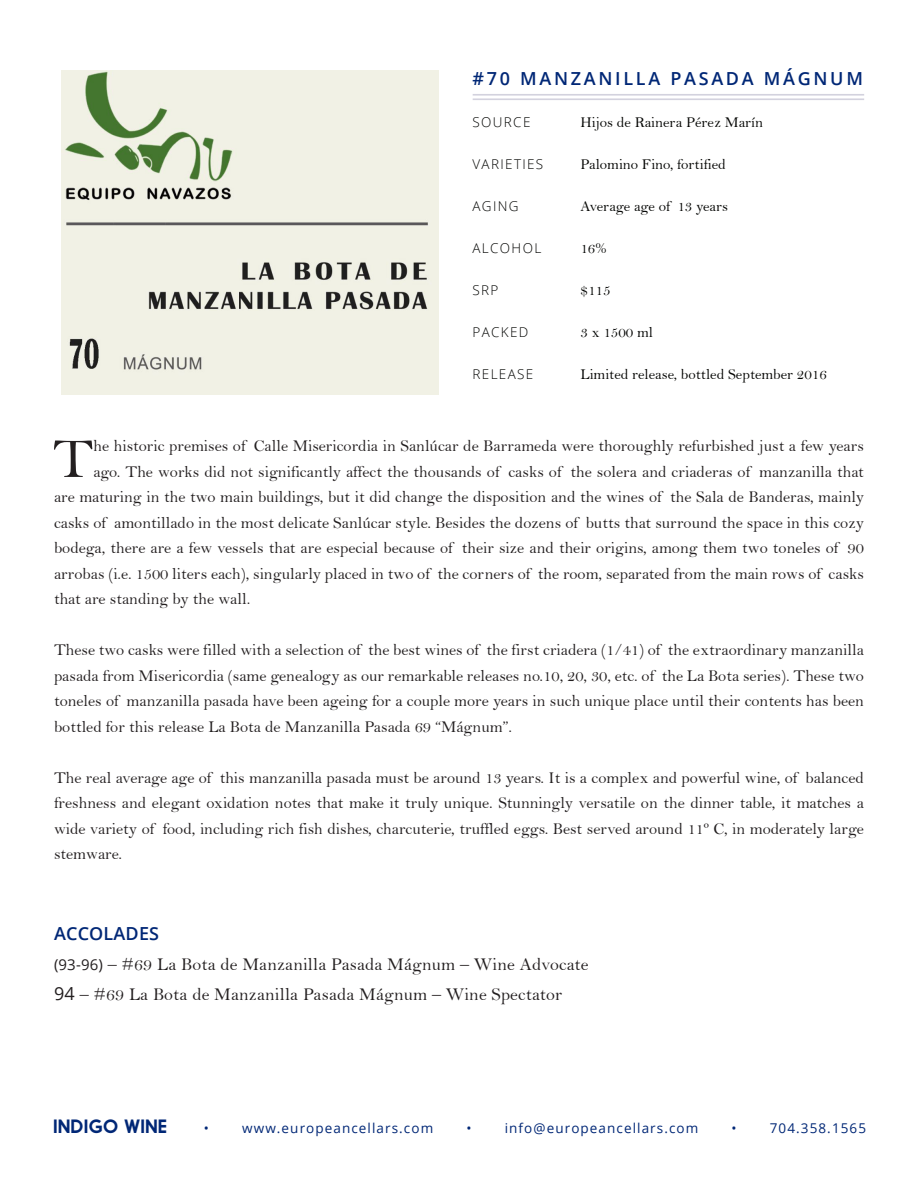
<style>
.page{position:relative;width:918px;height:1188px;background:#fff}
.page>*{position:absolute;margin:0;border:0;box-sizing:border-box;transform-origin:0 0}
.t1{font:56.7px "Bell";color:#231f20}
.t2{font:18px "Bell";letter-spacing:.01em;color:#231f20}
.t3{font:600 18px "Open Sans";letter-spacing:.15em;color:#002776}
.t4{font:500 18px "Nanami Pro";color:#002776}
.t5{font:600 18px "Open Sans";letter-spacing:.01em;color:#002776}
.t6{font:16.5px/25.5px "Bell";color:#231f20;text-align:justify}
.t7{font:15px "Bell";color:#040503}
.t8{font:13.5px "Open Sans";letter-spacing:.08em;color:#002776}
.t9{font:300 13.5px "Open Sans";letter-spacing:.1em;color:#040503}
.s1{font-family:"Open Sans";font-size:15px}
.s2{font-family:"Open Sans"}
</style>
<div class="page">
<hr style="left:473px;top:94px;width:391px;height:2px;background:#d3d2de">
<hr style="left:473px;top:98px;width:391px;height:2px;background:#d3d2de">
<img style="left:61px;top:70px;width:377px;height:324px">
<p class="t3" style="left:472px;top:66px;width:392px">#70 MANZANILLA PASADA MÁGNUM</p>
<p class="t9" style="left:472px;top:113px;width:59px">SOURCE</p>
<p class="t7" style="left:580px;top:113px;width:184px">Hijos de Rainera Pérez Marín</p>
<p class="t9" style="left:472px;top:155px;width:72px">VARIETIES</p>
<p class="t7" style="left:580px;top:155px;width:147px">Palomino Fino, fortified</p>
<p class="t9" style="left:472px;top:197px;width:48px">AGING</p>
<p class="t7" style="left:580px;top:197px;width:149px">Average age of 13 years</p>
<p class="t9" style="left:472px;top:239px;width:70px">ALCOHOL</p>
<p class="t7" style="left:580px;top:239px;width:28px">16%</p>
<p class="t9" style="left:472px;top:281px;width:27px">SRP</p>
<p class="t7" style="left:580px;top:281px;width:31px">$115</p>
<p class="t9" style="left:472px;top:323px;width:57px">PACKED</p>
<p class="t7" style="left:580px;top:323px;width:74px">3 x 1500 ml</p>
<p class="t9" style="left:472px;top:365px;width:62px">RELEASE</p>
<p class="t7" style="left:580px;top:365px;width:248px">Limited release, bottled September 2016</p>
<p class="t1" style="left:53px;top:425px;width:42px">T</p>
<p class="t6" style="left:94px;top:433px;width:772px">he historic premises of Calle Misericordia in Sanlúcar de Barrameda were thoroughly refurbished just a few years</p>
<p class="t6" style="left:94px;top:459px;width:772px">ago. The works did not significantly affect the thousands of casks of the solera and criaderas of manzanilla that</p>
<p class="t6" style="left:54px;top:484px;width:811px">are maturing in the two main buildings, but it did change the disposition and the wines of the Sala de Banderas, mainly</p>
<p class="t6" style="left:54px;top:510px;width:812px">casks of amontillado in the most delicate Sanlúcar style. Besides the dozens of butts that surround the space in this cozy</p>
<p class="t6" style="left:54px;top:535px;width:812px">bodega, there are a few vessels that are especial because of their size and their origins, among them two toneles of 90</p>
<p class="t6" style="left:54px;top:561px;width:812px">arrobas (i.e. 1500 liters each), singularly placed in two of the corners of the room, separated from the main rows of casks</p>
<p class="t6" style="left:54px;top:586px;width:198px">that are standing by the wall.</p>
<p class="t6" style="left:54px;top:637px;width:812px">These two casks were filled with a selection of the best wines of the first criadera (1/41) of the extraordinary manzanilla pasada from Misericordia (same genealogy as our remarkable releases no.10, 20, 30, etc. of the La Bota series). These two toneles of manzanilla pasada have been ageing for a couple more years in such unique place until their contents has been bottled for this release La Bota de Manzanilla Pasada 69 “Mágnum”.</p>
<p class="t6" style="left:54px;top:765px;width:812px">The real average age of this manzanilla pasada must be around 13 years. It is a complex and powerful wine, of balanced freshness and elegant oxidation notes that make it truly unique. Stunningly versatile on the dinner table, it matches a wide variety of food, including rich fish dishes, charcuterie, truffled eggs. Best served around 11º C, in moderately large stemware.</p>
<p class="t5" style="left:54px;top:922px;width:107px">ACCOLADES</p>
<p class="t2" style="left:54px;top:954px;width:536px"><span class="s1">(93-96)</span> – #69 La Bota de Manzanilla Pasada Mágnum – Wine Advocate</p>
<p class="t2" style="left:54px;top:984px;width:510px"><span class="s2">94</span> – #69 La Bota de Manzanilla Pasada Mágnum – Wine Spectator</p>
<p class="t4" style="left:53px;top:1116px;width:116px">INDIGO WINE</p>
<p class="t8" style="left:204px;top:1119px;width:7px">•</p>
<p class="t8" style="left:242px;top:1119px;width:193px">www.europeancellars.com</p>
<p class="t8" style="left:466px;top:1119px;width:7px">•</p>
<p class="t8" style="left:505px;top:1119px;width:195px">info@europeancellars.com</p>
<p class="t8" style="left:732px;top:1119px;width:7px">•</p>
<p class="t8" style="left:770px;top:1119px;width:98px">704.358.1565</p>
</div>
